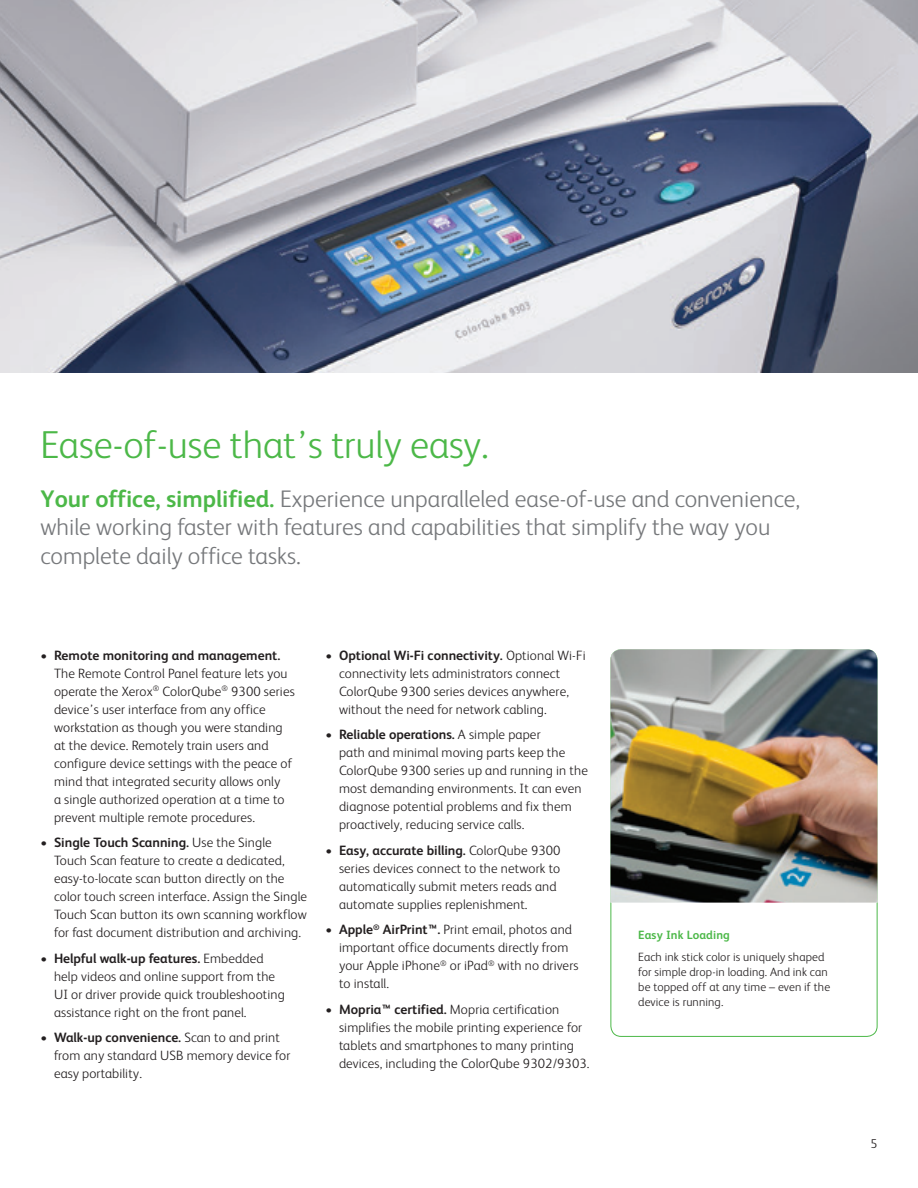
<style>
.page{position:relative;width:918px;height:1188px;background:#fff}
.page>*{position:absolute;margin:0;border:0;box-sizing:border-box;transform-origin:0 0}
.t1{font:300 39px "Xerox Sans";color:#4cb848}
.t2{font:300 24px/28.5px "Xerox Sans";color:#76787b}
.t3{font:300 13.5px/18px "Xerox Sans";letter-spacing:.01em;color:#231f20}
.t4{font:300 12.75px "Xerox Sans";color:#231f20}
.t5{font:300 12px/15px "Xerox Sans";letter-spacing:.01em;color:#231f20}
.t6{font:700 12px "Xerox Sans";letter-spacing:.01em;color:#4cb848}
.s1{font-weight:700;color:#4cb848}
.s2{font-weight:700}
</style>
<div class="page">
<img style="left:0;top:0;width:918px;height:373px">
<img style="left:610px;top:649px;width:268px;height:254px">
<h1 class="t1" style="left:40px;top:419px;width:450px">Ease-of-use that’s truly easy.</h1>
<h2 class="t2" style="left:40px;top:483px;width:761px"><span class="s1">Your office, simplified.</span> Experience unparalleled ease-of-use and convenience, while working faster with features and capabilities that simplify the way you complete daily office tasks.</h2>
<p class="t3" style="left:54px;top:645px;width:242px;text-indent:-14px">• <span class="s2">Remote monitoring and management.<br></span>The Remote Control Panel feature lets you operate the Xerox<sup>®</sup> ColorQube<sup>®</sup> 9300 series device’s user interface from any office workstation as though you were standing at the device. Remotely train users and configure device settings with the peace of mind that integrated security allows only<br>a single authorized operation at a time to prevent multiple remote procedures.</p>
<p class="t3" style="left:54px;top:833px;width:255px;text-indent:-14px">• <span class="s2">Single Touch Scanning.</span> Use the Single Touch Scan feature to create a dedicated, easy-to-locate scan button directly on the color touch screen interface. Assign the Single Touch Scan button its own scanning workflow for fast document distribution and archiving.</p>
<p class="t3" style="left:54px;top:949px;width:232px;text-indent:-14px">• <span class="s2">Helpful walk-up features.</span> Embedded help videos and online support from the UI or driver provide quick troubleshooting assistance right on the front panel.</p>
<p class="t3" style="left:54px;top:1028px;width:238px;text-indent:-14px">• <span class="s2">Walk-up convenience.</span> Scan to and print from any standard USB memory device for easy portability.</p>
<p class="t3" style="left:339px;top:645px;width:248px;text-indent:-14px">• <span class="s2">Optional Wi-Fi connectivity.</span> Optional Wi-Fi connectivity lets administrators connect ColorQube 9300 series devices anywhere, without the need for network cabling.</p>
<p class="t3" style="left:339px;top:725px;width:250px;text-indent:-14px">• <span class="s2">Reliable operations.</span> A simple paper<br>path and minimal moving parts keep the ColorQube 9300 series up and running in the most demanding environments. It can even diagnose potential problems and fix them proactively, reducing service calls.</p>
<p class="t3" style="left:339px;top:840px;width:223px;text-indent:-14px">• <span class="s2">Easy, accurate billing.</span> ColorQube 9300 series devices connect to the network to automatically submit meters reads and automate supplies replenishment.</p>
<p class="t3" style="left:339px;top:920px;width:241px;text-indent:-14px">• <span class="s2">Apple</span><sup>®</sup> <span class="s2">AirPrint™.</span> Print email, photos and important office documents directly from your Apple iPhone<sup>®</sup> or iPad<sup>®</sup> with no drivers to install.</p>
<p class="t3" style="left:339px;top:1000px;width:252px;text-indent:-14px">• <span class="s2">Mopria™ certified.</span> Mopria certification simplifies the mobile printing experience for tablets and smartphones to many printing devices, including the ColorQube 9302/9303.</p>
<p class="t6" style="left:638px;top:927px;width:93px">Easy Ink Loading</p>
<p class="t5" style="left:638px;top:949px;width:193px">Each ink stick color is uniquely shaped for simple drop-in loading. And ink can be topped off at any time – even if the device is running.</p>
<p class="t4" style="left:871px;top:1135px;width:8px">5</p>
</div>
